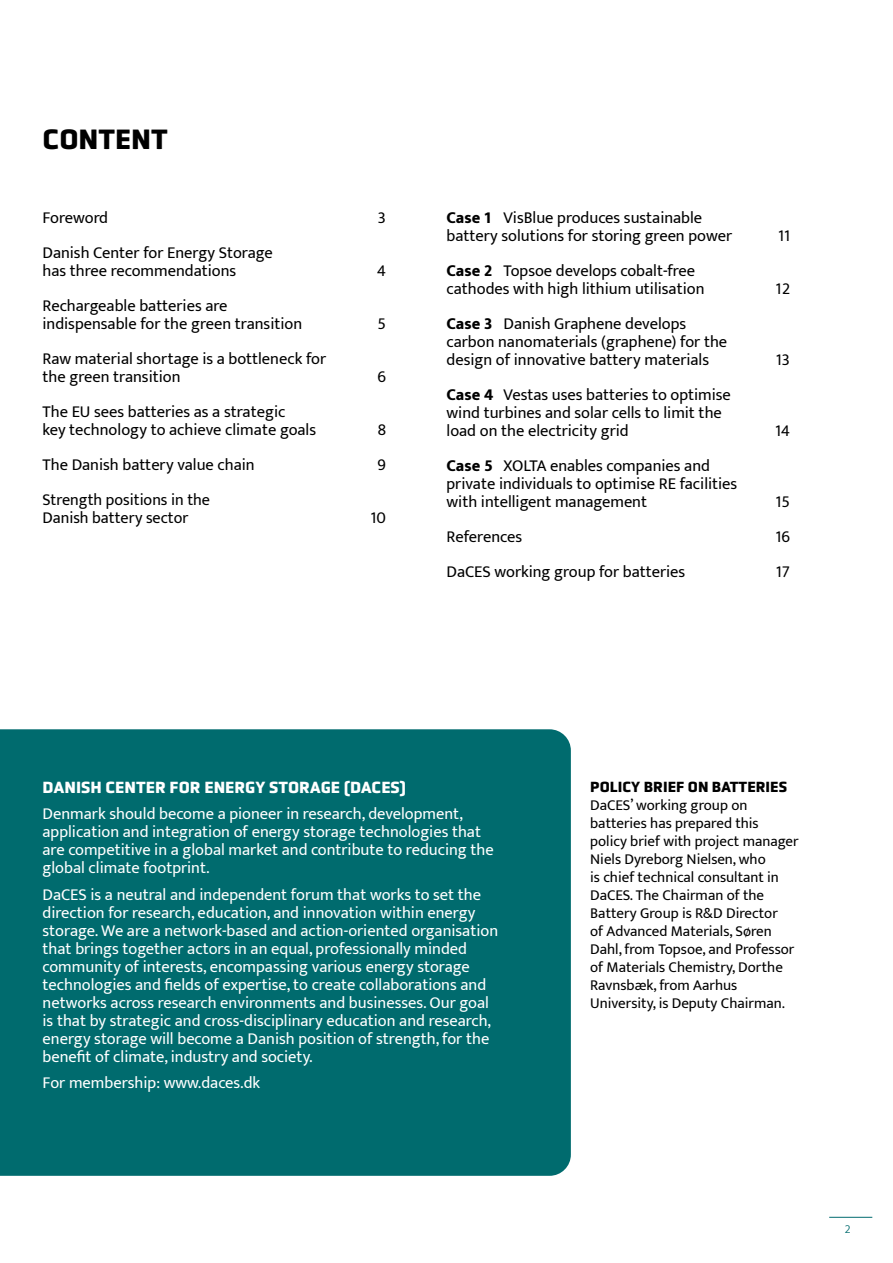
<style>
.page{position:relative;width:893px;height:1263px;background:#fff}
.page>*{position:absolute;margin:0;border:0;box-sizing:border-box;transform-origin:0 0}
.t1{font:700 28.5px "Obvia";color:#000}
.t2{font:16.5px/18px "Mukta";color:#000}
.t3{font:16.5px/18px "Mukta";color:#fff}
.t4{font:700 16.5px "Obvia";color:#fff}
.t5{font:15px/18px "Mukta";color:#000}
.t6{font:700 15px "Obvia";color:#000}
.t7{font:300 12px "Mukta";color:#006b6e}
.s1{font-weight:800}
</style>
<div class="page">
<div style="left:0;top:729px;width:571px;height:447px;background:#006b6e"></div>
<hr style="left:829px;top:1217px;width:43px;height:1px;background:#006b6e">
<h1 class="t1" style="left:43px;top:122px;width:127px">CONTENT</h1>
<p class="t2" style="left:43px;top:208px;width:67px">Foreword</p>
<p class="t2" style="left:378px;top:208px;width:10px">3</p>
<p class="t2" style="left:43px;top:243px;width:232px">Danish Center for Energy Storage has three recommendations</p>
<p class="t2" style="left:377px;top:261px;width:10px">4</p>
<p class="t2" style="left:43px;top:296px;width:261px">Rechargeable batteries are indispensable for the green transition</p>
<p class="t2" style="left:43px;top:349px;width:285px">Raw material shortage is a bottleneck for the green transition</p>
<p class="t2" style="left:43px;top:402px;width:275px">The EU sees batteries as a strategic<br>key technology to achieve climate goals</p>
<p class="t2" style="left:377px;top:314px;width:10px">5</p>
<p class="t2" style="left:377px;top:367px;width:10px">6</p>
<p class="t2" style="left:378px;top:420px;width:10px">8</p>
<p class="t2" style="left:43px;top:455px;width:214px">The Danish battery value chain</p>
<p class="t2" style="left:377px;top:455px;width:10px">9</p>
<p class="t2" style="left:43px;top:490px;width:169px">Strength positions in the<br>Danish battery sector</p>
<p class="t2" style="left:371px;top:508px;width:17px">10</p>
<p class="t2" style="left:446px;top:208px;width:287px"><span class="s1">Case 1</span> VisBlue produces sustainable battery solutions for storing green power</p>
<p class="t2" style="left:446px;top:261px;width:259px"><span class="s1">Case 2</span> Topsoe develops cobalt-free cathodes with high lithium utilisation</p>
<p class="t2" style="left:446px;top:314px;width:282px"><span class="s1">Case 3</span> Danish Graphene develops carbon nanomaterials (graphene) for the design of innovative battery materials</p>
<p class="t2" style="left:446px;top:385px;width:286px"><span class="s1">Case 4</span> Vestas uses batteries to optimise wind turbines and solar cells to limit the load on the electricity grid</p>
<p class="t2" style="left:447px;top:456px;width:292px"><span class="s1">Case 5</span> XOLTA enables companies and private individuals to optimise RE facilities with intelligent management</p>
<p class="t2" style="left:778px;top:226px;width:14px">11</p>
<p class="t2" style="left:776px;top:279px;width:16px">12</p>
<p class="t2" style="left:776px;top:350px;width:16px">13</p>
<p class="t2" style="left:775px;top:421px;width:16px">14</p>
<p class="t2" style="left:775px;top:492px;width:16px">15</p>
<p class="t2" style="left:447px;top:527px;width:77px">References</p>
<p class="t2" style="left:775px;top:527px;width:16px">16</p>
<p class="t2" style="left:447px;top:562px;width:240px">DaCES working group for batteries</p>
<p class="t2" style="left:776px;top:562px;width:16px">17</p>
<p class="t4" style="left:43px;top:777px;width:365px">DANISH CENTER FOR ENERGY STORAGE (DACES)</p>
<p class="t3" style="left:43px;top:804px;width:453px">Denmark should become a pioneer in research, development, application and integration of energy storage technologies that are competitive in a global market and contribute to reducing the global climate footprint.</p>
<p class="t3" style="left:43px;top:885px;width:457px">DaCES is a neutral and independent forum that works to set the direction for research, education, and innovation within energy storage. We are a network-based and action-oriented organisation that brings together actors in an equal, professionally minded community of interests, encompassing various energy storage technologies and fields of expertise, to create collaborations and networks across research environments and businesses. Our goal is that by strategic and cross-disciplinary education and research, energy storage will become a Danish position of strength, for the benefit of climate, industry and society.</p>
<p class="t3" style="left:43px;top:1073px;width:219px">For membership: www.daces.dk</p>
<p class="t6" style="left:590px;top:777px;width:198px">POLICY BRIEF ON BATTERIES</p>
<p class="t5" style="left:590px;top:795px;width:210px">DaCES’ working group on batteries has prepared this policy brief with project manager<br>Niels Dyreborg Nielsen, who<br>is chief technical consultant in<br>DaCES. The Chairman of the<br>Battery Group is R&amp;D Director<br>of Advanced Materials, Søren<br>Dahl, from Topsoe, and Professor of Materials Chemistry, Dorthe<br>Ravnsbæk, from Aarhus<br>University, is Deputy Chairman.</p>
<p class="t7" style="left:845px;top:1221px;width:7px">2</p>
</div>
